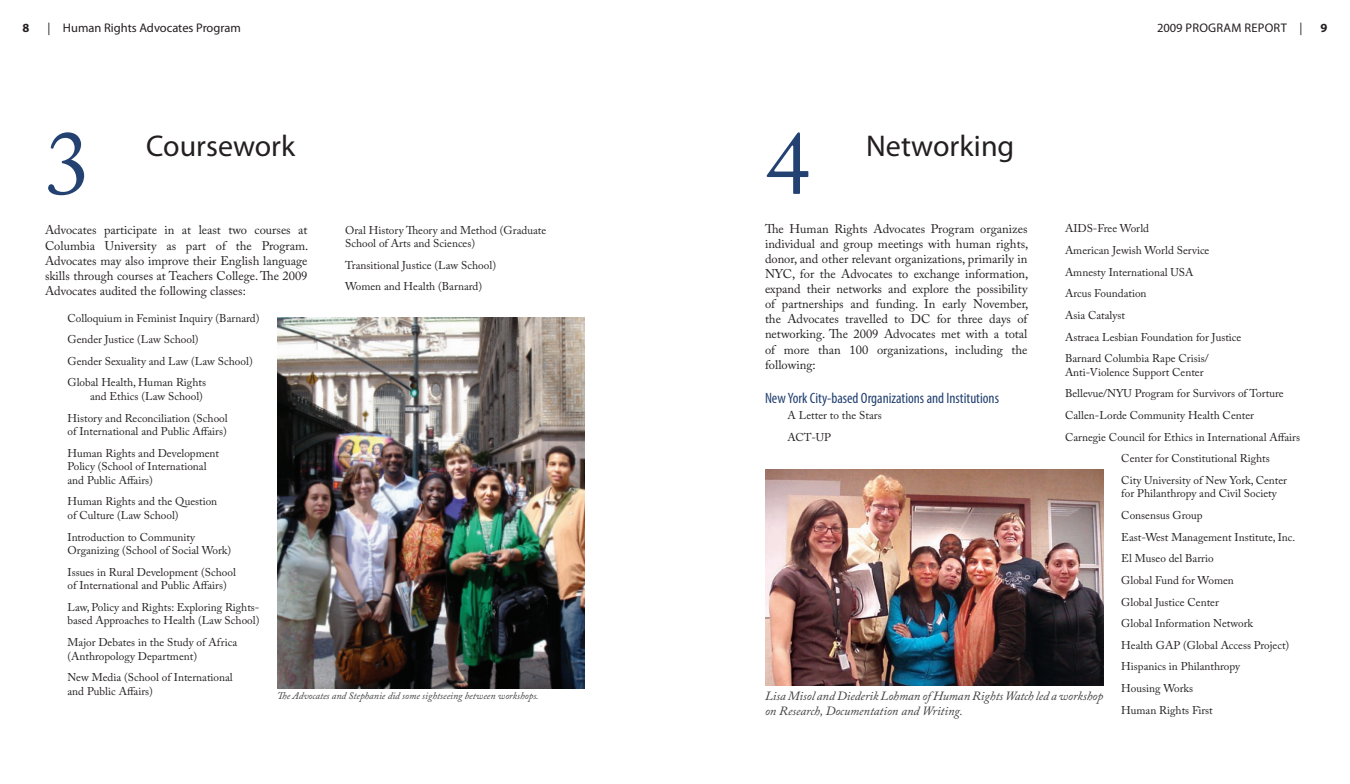
<style>
.page{position:relative;width:1350px;height:784px;background:#fff}
.page>*{position:absolute;margin:0;border:0;box-sizing:border-box;transform-origin:0 0}
.t1{font:90px "Adobe Caslon Pro";color:#234171}
.t2{font:30px "Myriad Pro";color:#231f20}
.t3{font:condensed 15px "Myriad Pro";color:#234171}
.t4{font:12.5px/15px "Adobe Caslon Pro";color:#231f20;text-align:justify}
.t5{font:italic 12.5px/15px "Adobe Caslon Pro";color:#3e3e3f}
.t6{font:12.5px "Myriad Pro";color:#231f20}
.t7{font:12.5px "Myriad Pro";letter-spacing:.02em;color:#231f20}
.t8{font:700 12.5px "Myriad Pro";color:#231f20}
.t9{font:11.25px/21.6px "Adobe Caslon Pro";color:#231f20}
.t10{font:italic 10px "Adobe Caslon Pro";color:#3e3e3f}
</style>
<div class="page">
<img style="left:278px;top:317px;width:307px;height:370px">
<img style="left:765px;top:469px;width:338px;height:216px">
<p class="t8" style="left:22px;top:20px;width:8px">8</p>
<p class="t6" style="left:48px;top:20px;width:195px">| Human Rights Advocates Program</p>
<p class="t7" style="left:1157px;top:20px;width:122px">2009 program report</p>
<p class="t6" style="left:1300px;top:20px;width:4px">|</p>
<p class="t8" style="left:1321px;top:20px;width:8px">9</p>
<h1 class="t1" style="left:45px;top:110px;width:46px">3</h1>
<h2 class="t2" style="left:146px;top:128px;width:151px">Coursework</h2>
<h1 class="t1" style="left:765px;top:110px;width:46px">4</h1>
<h2 class="t2" style="left:866px;top:128px;width:150px">Networking</h2>
<p class="t4" style="left:765px;top:221px;width:265px">The Human Rights Advocates Program organizes individual and group meetings with human rights, donor, and other relevant organizations, primarily in NYC, for the Advocates to exchange information, expand their networks and explore the possibility of partnerships and funding. In early November, the Advocates travelled to DC for three days of networking. The 2009 Advocates met with a total of more than 100 organizations, including the following:</p>
<h3 class="t3" style="left:765px;top:389px;width:236px">New York City-based Organizations and Institutions</h3>
<p class="t9" style="left:788px;top:404px;width:96px">A Letter to the Stars<br>ACT-UP</p>
<p class="t9" style="left:1065px;top:217px;width:178px">AIDS-Free World<br>American Jewish World Service<br>Amnesty International USA<br>Arcus Foundation<br>Asia Catalyst<br>Astraea Lesbian Foundation for Justice<br>Barnard Columbia Rape Crisis/</p>
<p class="t9" style="left:1065px;top:361px;width:140px">Anti-Violence Support Center</p>
<p class="t9" style="left:1065px;top:382px;width:220px">Bellevue/NYU Program for Survivors of Torture</p>
<p class="t9" style="left:1065px;top:404px;width:191px">Callen-Lorde Community Health Center</p>
<p class="t9" style="left:1065px;top:425px;width:237px">Carnegie Council for Ethics in International Affairs</p>
<p class="t9" style="left:1121px;top:447px;width:150px">Center for Constitutional Rights</p>
<p class="t9" style="left:1121px;top:469px;width:167px">City University of New York, Center</p>
<p class="t9" style="left:1121px;top:482px;width:176px">for Philanthropy and Civil Society<br>Consensus Group<br>East-West Management Institute, Inc.<br>El Museo del Barrio<br>Global Fund for Women<br>Global Justice Center<br>Global Information Network<br>Health GAP (Global Access Project)<br>Hispanics in Philanthropy<br>Housing Works<br>Human Rights First</p>
<p class="t9" style="left:345px;top:223px;width:203px;line-height:13.5px">Oral History Theory and Method (Graduate<br>School of Arts and Sciences)</p>
<p class="t9" style="left:345px;top:254px;width:153px">Transitional Justice (Law School)<br>Women and Health (Barnard)</p>
<p class="t4" style="left:45px;top:222px;width:265px">Advocates participate in at least two courses at Columbia University as part of the Program.<br>Advocates may also improve their English language skills through courses at Teachers College. The 2009<br>Advocates audited the following classes:</p>
<p class="t9" style="left:68px;top:306px;width:193px">Colloquium in Feminist Inquiry (Barnard)<br>Gender Justice (Law School)<br>Gender Sexuality and Law (Law School)<br>Global Health, Human Rights</p>
<p class="t9" style="left:68px;top:385px;width:162px;text-align:center">and Ethics (Law School)<br>History and Reconciliation (School</p>
<p class="t9" style="left:68px;top:420px;width:161px">of International and Public Affairs)<br>Human Rights and Development</p>
<p class="t9" style="left:68px;top:459px;width:141px;line-height:13.5px">Policy (School of International and Public Affairs)</p>
<p class="t9" style="left:68px;top:494px;width:151px;line-height:13.5px">Human Rights and the Question of Culture (Law School)</p>
<p class="t9" style="left:68px;top:529px;width:165px;line-height:13.5px">Introduction to Community<br>Organizing (School of Social Work)</p>
<p class="t9" style="left:68px;top:564px;width:170px;line-height:13.5px">Issues in Rural Development (School of International and Public Affairs)</p>
<p class="t9" style="left:68px;top:599px;width:194px;line-height:13.5px">Law, Policy and Rights: Exploring Rights&shy;based Approaches to Health (Law School)</p>
<p class="t9" style="left:68px;top:635px;width:171px;line-height:13.5px">Major Debates in the Study of Africa (Anthropology Department)</p>
<p class="t9" style="left:68px;top:670px;width:167px;line-height:13.5px">New Media (School of International and Public Affairs)</p>
<p class="t10" style="left:277px;top:689px;width:263px">The Advocates and Stephanie did some sightseeing between workshops.</p>
<p class="t5" style="left:765px;top:687px;width:340px">Lisa Misol and Diederik Lohman of Human Rights Watch led a workshop on Research, Documentation and Writing.</p>
</div>
